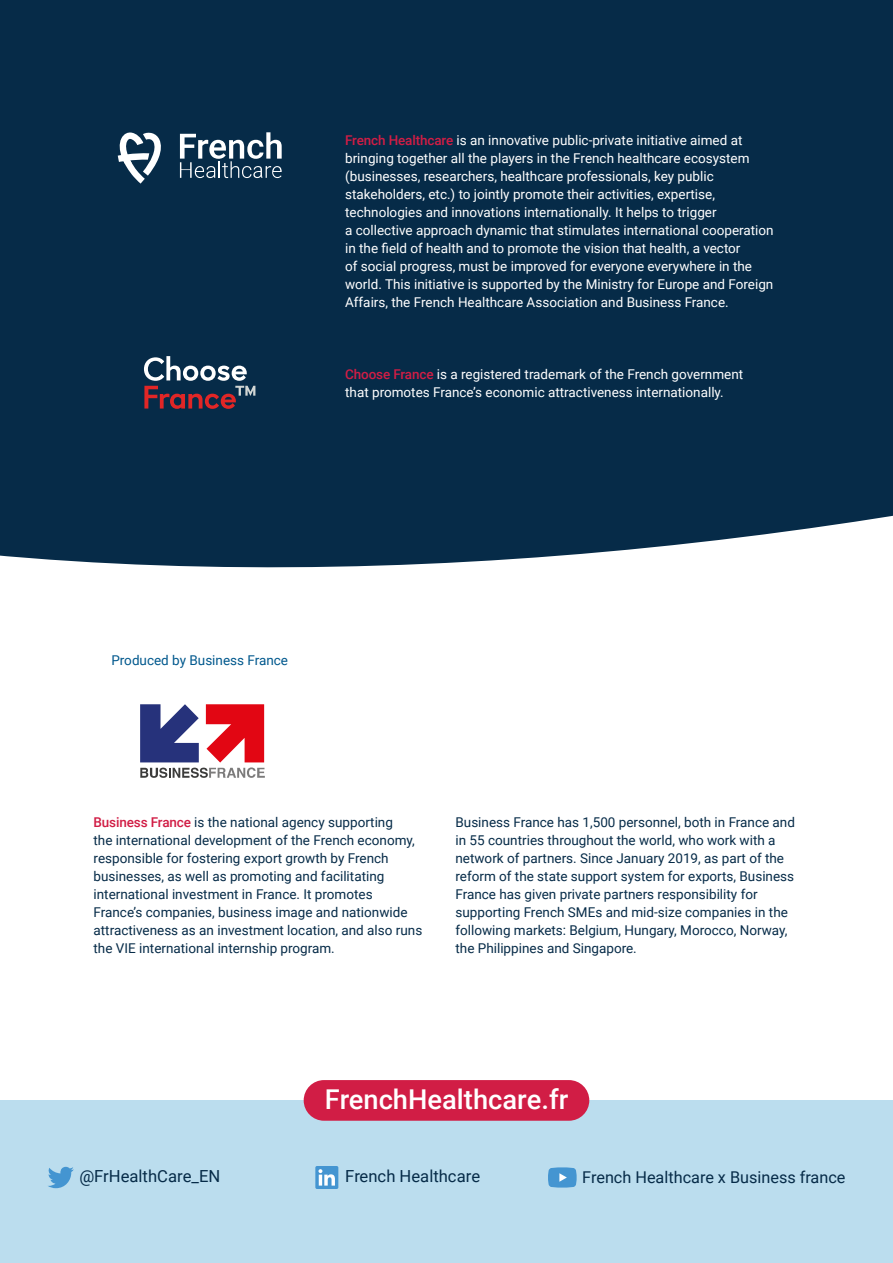
<style>
.page{position:relative;width:893px;height:1263px;background:#fff}
.page>*{position:absolute;margin:0;border:0;box-sizing:border-box;transform-origin:0 0}
.t1{font:500 27.3px "Roboto";color:#fff}
.t2{font:16.65px "Roboto";color:#062b48}
.t3{font:16.2px "Roboto";color:#062b48}
.t4{font:13.5px/18px "Roboto";color:#fff}
.t5{font:13.5px/18px "Roboto";color:#062b48}
.t6{font:13.5px "Roboto";color:#00588d}
.s1{font-weight:500;color:#d11d45}
</style>
<div class="page">
<div style="left:0;top:0;width:893px;height:568px;background:#062b48"></div>
<svg style="left:116px;top:132px;width:46px;height:52px"></svg>
<svg style="left:180px;top:132px;width:102px;height:46px"></svg>
<svg style="left:140px;top:704px;width:125px;height:74px"></svg>
<svg style="left:144px;top:356px;width:111px;height:53px;background:#4a4c60"></svg>
<div style="left:0;top:1100px;width:893px;height:163px;background:#bde"></div>
<div style="left:304px;top:1080px;width:285px;height:41px;background:#d11d45;border-radius:20px"></div>
<svg style="left:48px;top:1166px;width:26px;height:22px"></svg>
<div style="left:315px;top:1166px;width:23px;height:23px;background:#4495d1;border-radius:2px"></div>
<svg style="left:318px;top:1169px;width:17px;height:16px"></svg>
<svg style="left:548px;top:1167px;width:29px;height:20px"></svg>
<p class="t4" style="left:345px;top:132px;width:430px"><span class="s1">French Healthcare</span> is an innovative public-private initiative aimed at bringing together all the players in the French healthcare ecosystem (businesses, researchers, healthcare professionals, key public stakeholders, etc.) to jointly promote their activities, expertise, technologies and innovations internationally. It helps to trigger<br>a collective approach dynamic that stimulates international cooperation in the field of health and to promote the vision that health, a vector<br>of social progress, must be improved for everyone everywhere in the world. This initiative is supported by the Ministry for Europe and Foreign Affairs, the French Healthcare Association and Business France.</p>
<p class="t4" style="left:345px;top:366px;width:400px"><span class="s1">Choose France</span> is a registered trademark of the French government that promotes France’s economic attractiveness internationally.</p>
<p class="t6" style="left:111px;top:654px;width:178px">Produced by Business France</p>
<p class="t5" style="left:94px;top:814px;width:330px"><span class="s1">Business France</span> is the national agency supporting<br>the international development of the French economy, responsible for fostering export growth by French businesses, as well as promoting and facilitating international investment in France. It promotes France’s companies, business image and nationwide attractiveness as an investment location, and also runs the VIE international internship program.</p>
<p class="t5" style="left:455px;top:814px;width:341px">Business France has 1,500 personnel, both in France and in 55 countries throughout the world, who work with a network of partners. Since January 2019, as part of the reform of the state support system for exports, Business France has given private partners responsibility for supporting French SMEs and mid-size companies in the following markets: Belgium, Hungary, Morocco, Norway, the Philippines and Singapore.</p>
<h1 class="t1" style="left:325px;top:1087px;width:245px">FrenchHealthcare.fr</h1>
<p class="t2" style="left:79px;top:1169px;width:143px">@FrHealthCare_EN</p>
<p class="t2" style="left:345px;top:1169px;width:136px">French Healthcare</p>
<p class="t3" style="left:582px;top:1165px;width:265px">French Healthcare x Business france</p>
</div>
